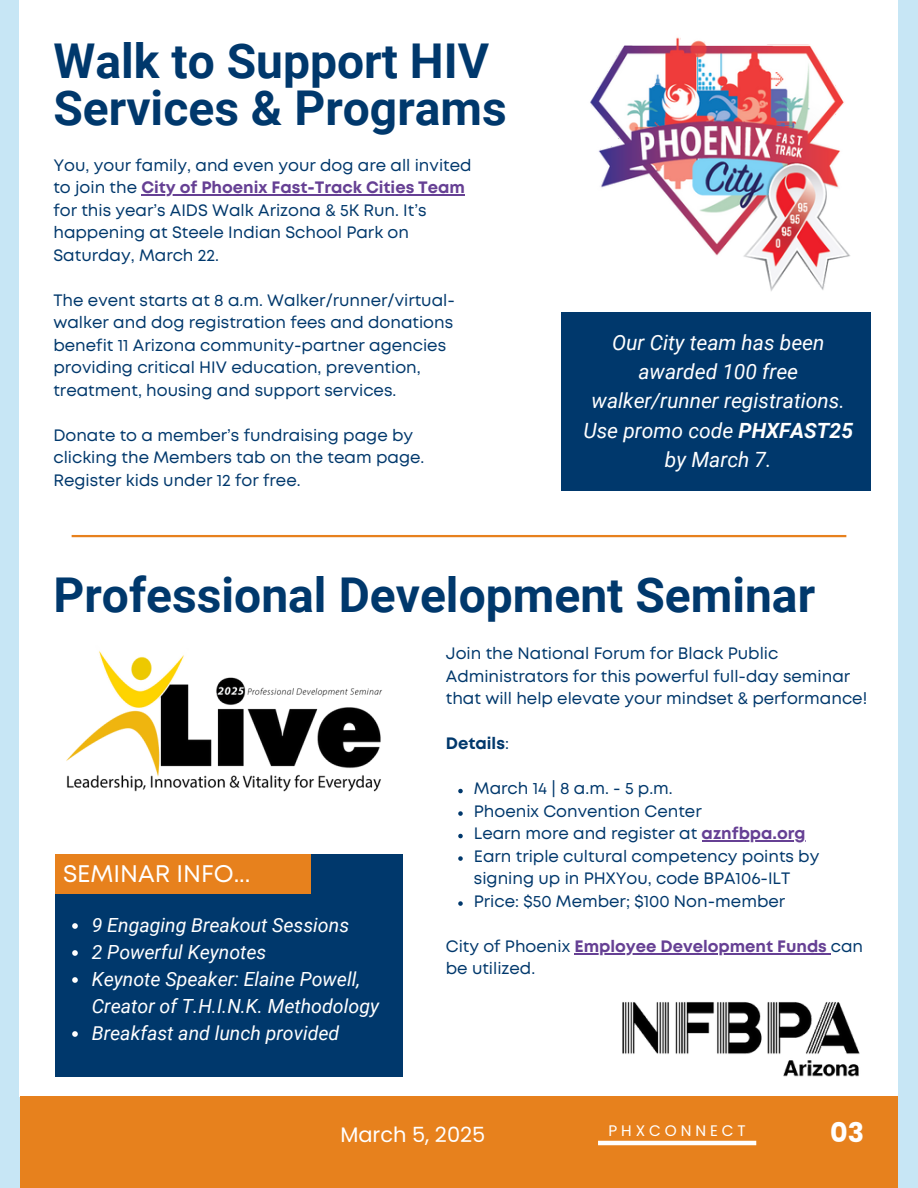
<style>
.page{position:relative;width:918px;height:1188px;background:#c7e6f5}
.page>*{position:absolute;margin:0;border:0;box-sizing:border-box;transform-origin:0 0}
.t1{font:700 48px/47.2px "Roboto";color:#00386c}
.t2{font:700 27px "Poppins";color:#fff}
.t3{font:24px "Mont";color:#fff}
.t4{font:italic 21px/29.2px "Roboto";color:#fff;text-align:center}
.t5{font:21px "Poppins";color:#fff}
.t6{font:italic 19.5px/27px "Roboto";color:#fff}
.t7{font:16.5px/22.5px "Mont";color:#00386c}
.t8{font:700 16.5px "Mont";color:#664094}
.t9{font:700 16.5px "Mont";color:#00386c}
.t10{font:15.3px "Poppins";letter-spacing:.255em;color:#fff}
.s1{font-weight:700;color:#664094}
.s2{font-weight:700}
.s3{font-weight:400}
.s4{font-weight:400;color:#00386c}
</style>
<div class="page">
<div style="left:20px;top:0;width:878px;height:1096px;background:#fff"></div>
<div style="left:20px;top:1096px;width:878px;height:92px;background:#e7811d"></div>
<hr style="left:598px;top:1141px;width:158px;height:4px;background:#fff">
<hr style="left:72px;top:535px;width:774px;height:2px;background:#e7811d">
<img style="left:590px;top:37px;width:261px;height:254px">
<img style="left:66px;top:651px;width:317px;height:141px">
<img style="left:622px;top:1002px;width:238px;height:75px">
<svg style="left:458px;top:789px;width:5px;height:4px"></svg>
<svg style="left:458px;top:811px;width:5px;height:5px"></svg>
<svg style="left:458px;top:834px;width:5px;height:4px"></svg>
<hr style="left:702px;top:841px;width:104px;height:1px;background:#664094">
<svg style="left:458px;top:856px;width:5px;height:5px"></svg>
<svg style="left:458px;top:901px;width:5px;height:5px"></svg>
<hr style="left:574px;top:953px;width:257px;height:1px;background:#664094">
<hr style="left:141px;top:194px;width:324px;height:1px;background:#664094">
<div style="left:561px;top:312px;width:309px;height:179px;background:#00386c"></div>
<div style="left:55px;top:854px;width:348px;height:223px;background:#00386c"></div>
<div style="left:55px;top:854px;width:256px;height:40px;background:#e7811d"></div>
<svg style="left:72px;top:923px;width:6px;height:6px"></svg>
<svg style="left:72px;top:950px;width:6px;height:6px"></svg>
<svg style="left:72px;top:977px;width:6px;height:6px"></svg>
<svg style="left:72px;top:1031px;width:6px;height:6px"></svg>
<p class="t1" style="left:53px;top:38px;width:455px">Walk to Support HIV<br>Services &amp; Programs</p>
<p class="t7" style="left:53px;top:155px;width:420px">You, your family, and even your dog are all invited to join the <span class="s1">City of Phoenix Fast-Track Cities Team</span></p>
<p class="t7" style="left:53px;top:200px;width:375px">for this year’s AIDS Walk Arizona &amp; 5K Run. It’s happening at Steele Indian School Park on<br>Saturday, March 22.</p>
<p class="t7" style="left:53px;top:290px;width:403px">The event starts at 8 a.m. Walker/runner/virtual&shy;walker and dog registration fees and donations</p>
<p class="t7" style="left:53px;top:335px;width:394px">benefit 11 Arizona community-partner agencies providing critical HIV education, prevention, treatment, housing and support services.</p>
<p class="t7" style="left:53px;top:425px;width:373px">Donate to a member’s fundraising page by clicking the Members tab on the team page.</p>
<p class="t7" style="left:53px;top:470px;width:249px">Register kids under 12 for free.</p>
<p class="t4" style="left:583px;top:328px;width:271px">Our City team has been awarded 100 free walker/runner registrations.<br>Use promo code <span class="s2">PHXFAST25 </span>by March 7.</p>
<p class="t1" style="left:53px;top:572px;width:763px">Professional Development Seminar</p>
<h3 class="t7" style="left:446px;top:644px;width:423px">Join the National Forum for Black Public<br>Administrators for this powerful full-day seminar that will help elevate your mindset &amp; performance!</h3>
<p class="t9" style="left:446px;top:737px;width:65px">Details<span class="s3">:</span></p>
<h1 class="t7" style="left:474px;top:779px;width:200px">March 14 | 8 a.m. - 5 p.m.</h1>
<p class="t7" style="left:474px;top:801px;width:229px">Phoenix Convention Center</p>
<h2 class="t7" style="left:474px;top:824px;width:333px">Learn more and register at <span class="s1">aznfbpa.org</span></h2>
<p class="t7" style="left:474px;top:846px;width:347px">Earn triple cultural competency points by signing up in PHXYou, code BPA106-ILT</p>
<p class="t7" style="left:474px;top:891px;width:313px">Price: $50 Member; $100 Non-member</p>
<p class="t8" style="left:446px;top:940px;width:419px"><span class="s4">City of Phoenix</span> Employee Development Funds <span class="s4">can</span></p>
<p class="t7" style="left:446px;top:959px;width:91px">be utilized.</p>
<p class="t3" style="left:63px;top:865px;width:189px">SEMINAR INFO...</p>
<p class="t6" style="left:92px;top:912px;width:259px">9 Engaging Breakout Sessions</p>
<p class="t6" style="left:92px;top:939px;width:176px">2 Powerful Keynotes</p>
<p class="t6" style="left:92px;top:966px;width:289px">Keynote Speaker: Elaine Powell,<br>Creator of T.H.I.N.K. Methodology</p>
<h3 class="t6" style="left:92px;top:1020px;width:249px">Breakfast and lunch provided</h3>
<p class="t5" style="left:340px;top:1120px;width:147px">March 5, 2025</p>
<h1 class="t10" style="left:609px;top:1120px;width:139px">PHXCONNECT</h1>
<p class="t2" style="left:830px;top:1113px;width:35px">03</p>
</div>
